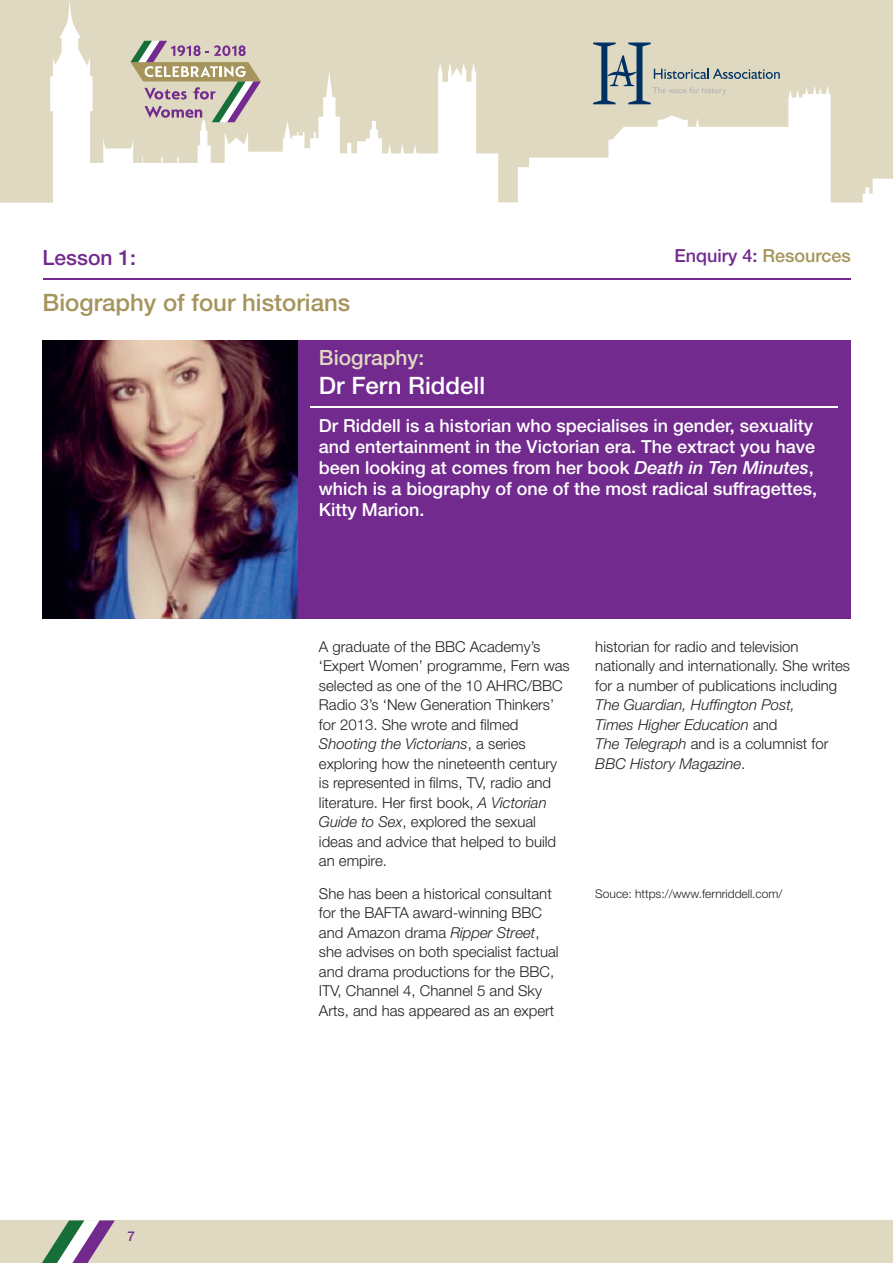
<style>
.page{position:relative;width:893px;height:1263px;background:#fff}
.page>*{position:absolute;margin:0;border:0;box-sizing:border-box;transform-origin:0 0}
.t1{font:500 24px "Helvetica Neue";color:#a5945b}
.t2{font:500 24px "Helvetica Neue";color:#fff}
.t3{font:500 21px "Helvetica Neue";color:#e0d9c2}
.t4{font:500 21px "Helvetica Neue";color:#722a8e}
.t5{font:500 18px/21px "Helvetica Neue";color:#fff}
.t6{font:500 18px "Helvetica Neue";color:#722a8e}
.t7{font:300 15px/19.5px "Helvetica Neue";color:#231f20}
.t8{font:italic 300 15px/19.5px "Helvetica Neue";color:#231f20}
.t9{font:500 13.5px "Helvetica Neue";color:#722a8e}
.t10{font:300 12px "Helvetica Neue";color:#231f20}
.s1{color:#a5945b}
.s2{font-style:italic}
.s3{font-style:normal}
</style>
<div class="page">
<svg style="left:0;top:0;width:893px;height:203px;fill:#e0d9c2"></svg>
<div style="left:0;top:1220px;width:893px;height:43px;background:#e0d9c2"></div>
<svg style="left:42px;top:1220px;width:73px;height:43px"></svg>
<svg style="left:593px;top:43px;width:187px;height:61px;background:#c1c2b5"></svg>
<svg style="left:131px;top:41px;width:130px;height:81px;background:#c1b5a9"></svg>
<hr style="left:43px;top:278px;width:807px;height:2px;background:#722a8e">
<img style="left:43px;top:340px;width:255px;height:279px">
<div style="left:298px;top:340px;width:552px;height:279px;background:#722a8e"></div>
<hr style="left:310px;top:407px;width:528px;height:1px;background:#fff">
<p class="t6" style="left:674px;top:245px;width:178px">Enquiry 4: <span class="s1">Resources</span></p>
<h2 class="t4" style="left:43px;top:245px;width:95px">Lesson 1:</h2>
<h1 class="t1" style="left:43px;top:288px;width:309px">Biography of four historians</h1>
<h2 class="t3" style="left:319px;top:345px;width:107px">Biography:</h2>
<h1 class="t2" style="left:319px;top:371px;width:168px">Dr Fern Riddell</h1>
<p class="t5" style="left:319px;top:415px;width:500px">Dr Riddell is a historian who specialises in gender, sexuality and entertainment in the Victorian era. The extract you have been looking at comes from her book <span class="s2">Death in Ten Minutes</span>, which is a biography of one of the most radical suffragettes, Kitty Marion.</p>
<p class="t9" style="left:128px;top:1228px;width:9px">7</p>
<p class="t7" style="left:319px;top:636px;width:252px">A graduate of the BBC Academy’s ‘Expert Women’ programme, Fern was selected as one of the 10 AHRC/BBC<br>Radio 3’s ‘New Generation Thinkers’ for 2013. She wrote and filmed<br><span class="s2">Shooting the Victorians</span>, a series exploring how the nineteenth century is represented in films, TV, radio and literature. Her first book, <span class="s2">A Victorian<br>Guide to Sex</span>, explored the sexual ideas and advice that helped to build an empire.</p>
<p class="t7" style="left:319px;top:883px;width:241px">She has been a historical consultant for the BAFTA award-winning BBC and Amazon drama <span class="s2">Ripper Street</span>, she advises on both specialist factual and drama productions for the BBC, ITV, Channel 4, Channel 5 and Sky Arts, and has appeared as an expert</p>
<p class="t7" style="left:595px;top:636px;width:256px">historian for radio and television nationally and internationally. She writes for a number of publications including</p>
<p class="t8" style="left:595px;top:695px;width:235px">The Guardian, Huffington Post,<br>Times Higher Education <span class="s3">and<br></span>The Telegraph <span class="s3">and is a columnist for<br></span>BBC History Magazine<span class="s3">.</span></p>
<p class="t10" style="left:595px;top:886px;width:189px">Souce: https://www.fernriddell.com/</p>
</div>
